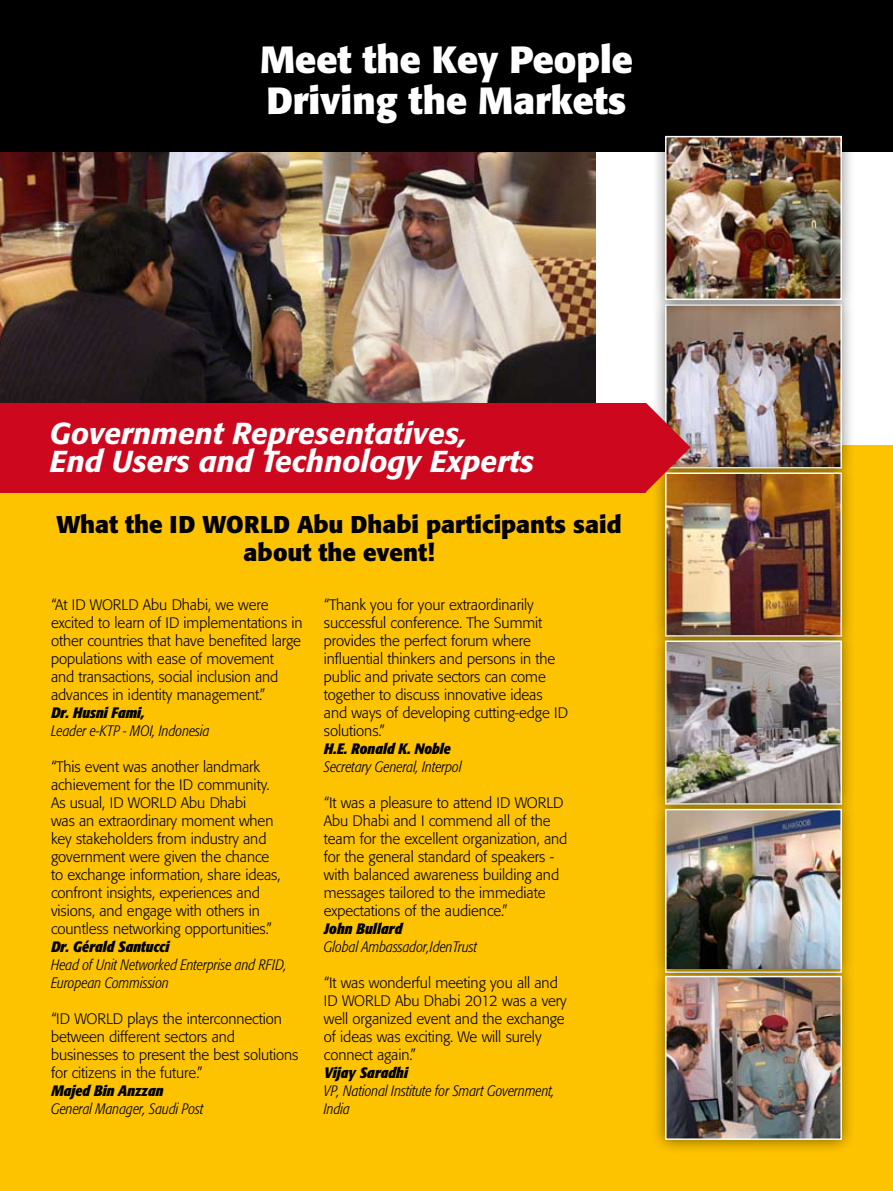
<style>
.page{position:relative;width:893px;height:1191px;background:#fff}
.page>*{position:absolute;margin:0;border:0;box-sizing:border-box;transform-origin:0 0}
.t1{font:700 37.5px/40.5px "Formata";color:#fff}
.t2{font:italic 500 30px/28.5px "Formata";color:#fff}
.t3{font:700 24px/28.5px "Formata";color:#000;text-align:center}
.t4{font:300 15px/18px "Formata";letter-spacing:-.005em;color:#000}
.t5{font:italic 300 condensed 15px/18px "Formata";letter-spacing:-.005em;color:#000}
.t6{font:italic 700 condensed 15px "Formata";letter-spacing:-.005em;color:#000}
</style>
<div class="page">
<div style="left:0;top:445px;width:893px;height:746px;background:#fdc300"></div>
<img style="left:0;top:152px;width:595px;height:251px">
<div style="left:0;top:0;width:893px;height:152px;background:#000"></div>
<div style="left:650px;top:289px;width:205px;height:193px;background:#000;opacity:.5"></div>
<img style="left:668px;top:314px;width:171px;height:143px">
<div style="left:665px;top:304px;width:177px;height:164px;border:2px solid #fff"></div>
<div style="left:650px;top:457px;width:205px;height:193px;background:#000;opacity:.5"></div>
<img style="left:668px;top:475px;width:171px;height:150px">
<div style="left:665px;top:472px;width:177px;height:164px;border:2px solid #fff"></div>
<div style="left:650px;top:625px;width:205px;height:193px;background:#000;opacity:.5"></div>
<img style="left:668px;top:643px;width:171px;height:151px">
<div style="left:665px;top:640px;width:177px;height:164px;border:2px solid #fff"></div>
<div style="left:650px;top:794px;width:205px;height:192px;background:#000;opacity:.5"></div>
<img style="left:668px;top:812px;width:171px;height:149px">
<div style="left:665px;top:809px;width:177px;height:164px;border:2px solid #fff"></div>
<div style="left:650px;top:121px;width:205px;height:193px;background:#000;opacity:.5"></div>
<img style="left:668px;top:139px;width:171px;height:158px">
<div style="left:665px;top:136px;width:177px;height:164px;border:2px solid #fff"></div>
<div style="left:0;top:403px;width:646px;height:89px;background:#cd071e"></div>
<svg style="left:646px;top:403px;width:44px;height:89px;background:#c24f46"></svg>
<div style="left:650px;top:961px;width:205px;height:192px;background:#000;opacity:.5"></div>
<img style="left:668px;top:978px;width:171px;height:159px">
<div style="left:665px;top:975px;width:177px;height:165px;border:2px solid #fff"></div>
<h1 class="t1" style="left:260px;top:39px;width:374px">Meet the Key People<br>Driving the Markets</h1>
<h2 class="t2" style="left:50px;top:419px;width:486px">Government Representatives,<br>End Users and Technology Experts</h2>
<h3 class="t3" style="left:57px;top:510px;width:567px">What the ID WORLD Abu Dhabi participants said about the event!</h3>
<p class="t4" style="left:51px;top:596px;width:253px">“At ID WORLD Abu Dhabi, we were excited to learn of ID implementations in other countries that have benefited large populations with ease of movement<br>and transactions, social inclusion and advances in identity management.”</p>
<p class="t6" style="left:51px;top:703px;width:95px">Dr. Husni Fami,</p>
<p class="t5" style="left:51px;top:722px;width:160px">Leader e-KTP - MOI, Indonesia</p>
<p class="t4" style="left:51px;top:758px;width:231px">“This event was another landmark achievement for the ID community.<br>As usual, ID WORLD Abu Dhabi<br>was an extraordinary moment when key stakeholders from industry and government were given the chance to exchange information, share ideas, confront insights, experiences and visions, and engage with others in countless networking opportunities.”</p>
<p class="t6" style="left:51px;top:937px;width:120px">Dr. Gérald Santucci</p>
<p class="t5" style="left:51px;top:956px;width:237px">Head of Unit Networked Enterprise and RFID,<br>European Commission</p>
<p class="t4" style="left:51px;top:1010px;width:249px">“ID WORLD plays the interconnection between different sectors and businesses to present the best solutions for citizens in the future.”</p>
<p class="t6" style="left:51px;top:1081px;width:114px">Majed Bin Anzzan</p>
<p class="t5" style="left:51px;top:1100px;width:154px">General Manager, Saudi Post</p>
<p class="t4" style="left:324px;top:596px;width:246px">“Thank you for your extraordinarily successful conference. The Summit provides the perfect forum where influential thinkers and persons in the public and private sectors can come together to discuss innovative ideas and ways of developing cutting-edge ID solutions.”</p>
<p class="t6" style="left:324px;top:739px;width:128px">H.E. Ronald K. Noble</p>
<p class="t5" style="left:324px;top:758px;width:140px">Secretary General, Interpol</p>
<p class="t4" style="left:324px;top:794px;width:245px">“It was a pleasure to attend ID WORLD Abu Dhabi and I commend all of the team for the excellent organization, and for the general standard of speakers - with balanced awareness building and messages tailored to the immediate expectations of the audience.”</p>
<p class="t6" style="left:324px;top:919px;width:80px">John Bullard</p>
<p class="t5" style="left:324px;top:938px;width:155px">Global Ambassador,IdenTrust</p>
<p class="t4" style="left:324px;top:974px;width:244px">“It was wonderful meeting you all and<br>ID WORLD Abu Dhabi 2012 was a very well organized event and the exchange of ideas was exciting. We will surely connect again.”</p>
<p class="t6" style="left:324px;top:1063px;width:85px">Vijay Saradhi</p>
<p class="t5" style="left:324px;top:1082px;width:232px">VP, National Institute for Smart Government,<br>India</p>
</div>
